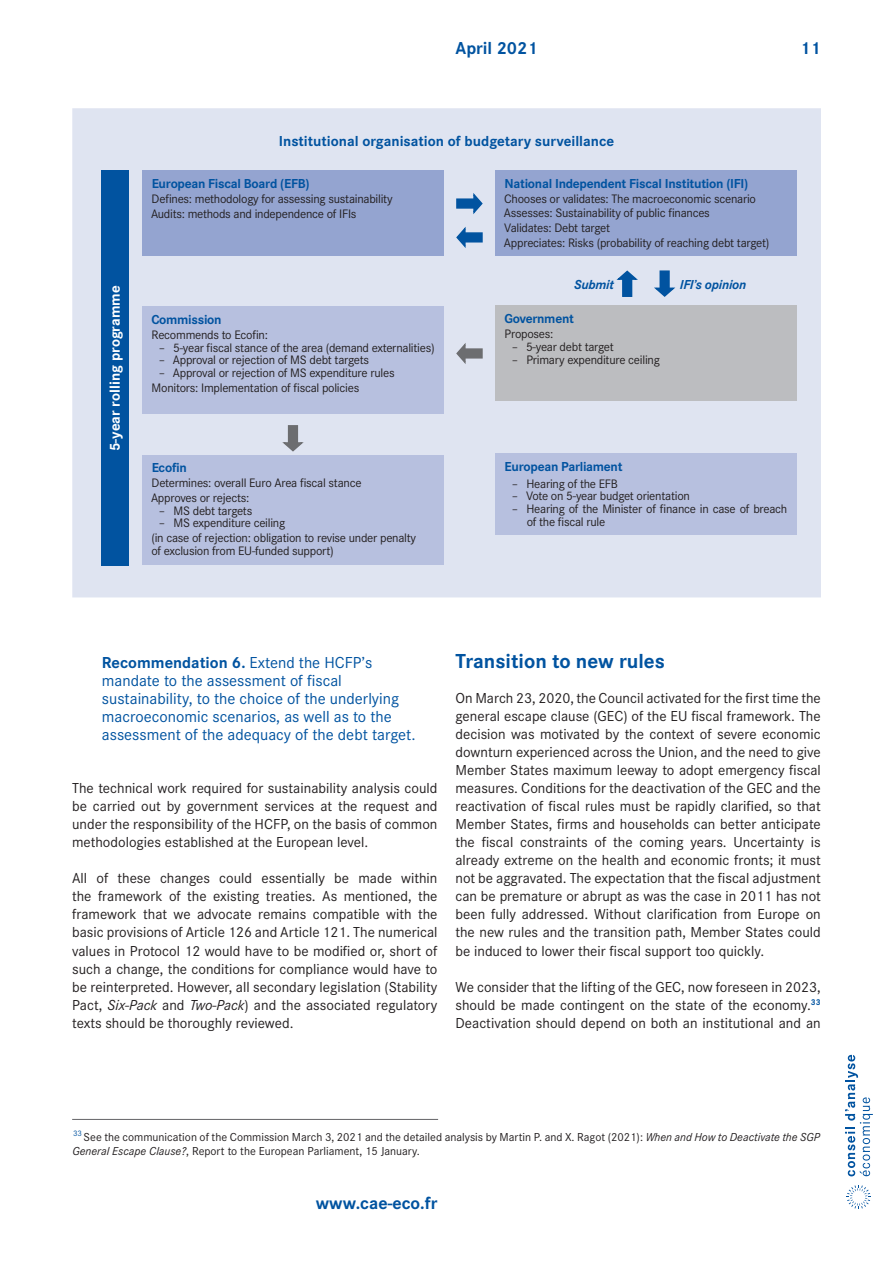
<style>
.page{position:relative;width:893px;height:1263px;background:#fff}
.page>*{position:absolute;margin:0;border:0;box-sizing:border-box;transform-origin:0 0}
.Intertitre___Niveau{font:700 21px "Corporate S";color:#0153a0}
.t1{font:700 18px "Corporate S";color:#0153a0}
.Texte___Exergue{font:16.5px/18px "Corporate S";color:#0153a0}
.Texte___Normal{font:15px/18px "Corporate S";color:#231f20;text-align:justify}
.Illustration___Titre{font:700 15px "Corporate S";color:#0153a0}
.Texte___Normal-2{font:700 15px "Corporate S";color:#fff}
.Texte___Normal-3{font:700 13.5px "Corporate S";letter-spacing:-.02em;color:#0153a0}
.Texte___Normal-4{font:italic 700 13.5px "Corporate S";letter-spacing:-.02em;color:#0153a0}
.Texte___Normal-5{font:12.75px/12.8px "Corporate S";letter-spacing:-.02em;color:#231f20}
.Texte___Note_BdP{font:12px/13.5px "Corporate S";color:#231f20}
.Texte___Note_BdP-2{font:8.25px "Corporate S";color:#0153a0}
.s1{font-weight:700}
.s2{font-style:italic}
</style>
<div class="page">
<svg style="left:845px;top:1055px;width:28px;height:121px"></svg>
<svg style="left:847px;top:1185px;width:24px;height:24px"></svg>
<hr style="left:72px;top:1119px;width:366px;height:1px;background:#636366">
<div style="left:72px;top:108px;width:749px;height:489px;background:#dfe4f1"></div>
<div style="left:142px;top:170px;width:301px;height:86px;background:#94a4d0"></div>
<div style="left:495px;top:170px;width:301px;height:86px;background:#94a4d0"></div>
<div style="left:142px;top:306px;width:301px;height:108px;background:#b7c0df"></div>
<div style="left:142px;top:455px;width:301px;height:109px;background:#b7c0df"></div>
<div style="left:495px;top:306px;width:301px;height:95px;background:#bcbdc0"></div>
<div style="left:495px;top:453px;width:301px;height:81px;background:#b7c0df"></div>
<div style="left:101px;top:170px;width:27px;height:396px;background:#0153a0"></div>
<div style="left:288px;top:425px;width:10px;height:19px;background:#6c6d70"></div>
<svg style="left:282px;top:441px;width:22px;height:11px"></svg>
<div style="left:464px;top:348px;width:19px;height:11px;background:#6c6d70;border:2px solid #6c6d70"></div>
<svg style="left:456px;top:343px;width:10px;height:21px"></svg>
<div style="left:659px;top:270px;width:11px;height:19px;background:#0153a0;border:2px solid #0153a0"></div>
<svg style="left:654px;top:287px;width:22px;height:10px"></svg>
<div style="left:622px;top:278px;width:10px;height:19px;background:#0153a0;border:2px solid #0153a0"></div>
<svg style="left:616px;top:270px;width:22px;height:11px"></svg>
<div style="left:464px;top:232px;width:19px;height:10px;background:#0153a0;border:2px solid #0153a0"></div>
<svg style="left:456px;top:227px;width:10px;height:21px"></svg>
<div style="left:456px;top:198px;width:19px;height:11px;background:#0153a0;border:2px solid #0153a0"></div>
<svg style="left:473px;top:193px;width:10px;height:21px"></svg>
<p class="t1" style="left:455px;top:36px;width:84px">April 2021</p>
<p class="t1" style="left:800px;top:36px;width:22px">11</p>
<p class="Texte___Normal-2" style="left:104px;top:451px;width:167px;rotate:-90deg">5-year rolling programme</p>
<p class="Illustration___Titre" style="left:279px;top:131px;width:337px">Institutional organisation of budgetary surveillance</p>
<p class="Texte___Normal-3" style="left:152px;top:174px;width:159px">European Fiscal Board (EFB)</p>
<p class="Texte___Normal-5" style="left:152px;top:192px;width:242px">Defines: methodology for assessing sustainability</p>
<p class="Texte___Normal-5" style="left:151px;top:206px;width:207px">Audits: methods and independence of IFIs</p>
<p class="Texte___Normal-3" style="left:505px;top:174px;width:245px">National Independent Fiscal Institution (IFI)</p>
<p class="Texte___Normal-5" style="left:504px;top:191px;width:253px">Chooses or validates: The macroeconomic scenario</p>
<p class="Texte___Normal-5" style="left:504px;top:206px;width:207px">Assesses: Sustainability of public finances</p>
<p class="Texte___Normal-5" style="left:504px;top:221px;width:107px">Validates: Debt target</p>
<p class="Texte___Normal-5" style="left:504px;top:236px;width:267px">Appreciates: Risks (probability of reaching debt target)</p>
<p class="Texte___Normal-3" style="left:151px;top:310px;width:72px">Commission</p>
<p class="Texte___Normal-5" style="left:152px;top:328px;width:118px">Recommends to Ecofin:</p>
<p class="Texte___Normal-5" style="left:159px;top:340px;width:277px">– 5-year fiscal stance of the area (demand externalities)</p>
<p class="Texte___Normal-5" style="left:159px;top:353px;width:212px">– Approval or rejection of MS debt targets</p>
<p class="Texte___Normal-5" style="left:159px;top:366px;width:237px">– Approval or rejection of MS expenditure rules</p>
<p class="Texte___Normal-5" style="left:152px;top:381px;width:209px">Monitors: Implementation of fiscal policies</p>
<p class="Texte___Normal-3" style="left:152px;top:458px;width:37px">Ecofin</p>
<p class="Texte___Normal-5" style="left:152px;top:476px;width:211px">Determines: overall Euro Area fiscal stance</p>
<p class="Texte___Normal-5" style="left:151px;top:491px;width:100px">Approves or rejects:</p>
<p class="Texte___Normal-5" style="left:159px;top:504px;width:95px">– MS debt targets</p>
<p class="Texte___Normal-5" style="left:159px;top:516px;width:128px">– MS expenditure ceiling</p>
<p class="Texte___Normal-5" style="left:151px;top:531px;width:266px">(in case of rejection: obligation to revise under penalty of exclusion from EU-funded support)</p>
<p class="Texte___Normal-4" style="left:575px;top:275px;width:41px">Submit</p>
<p class="Texte___Normal-4" style="left:680px;top:275px;width:68px">IFI’s opinion</p>
<p class="Texte___Normal-3" style="left:504px;top:310px;width:71px">Government</p>
<p class="Texte___Normal-5" style="left:505px;top:327px;width:50px">Proposes:</p>
<p class="Texte___Normal-5" style="left:512px;top:340px;width:103px">– 5-year debt target</p>
<p class="Texte___Normal-5" style="left:512px;top:353px;width:150px">– Primary expenditure ceiling</p>
<p class="Texte___Normal-3" style="left:505px;top:457px;width:119px">European Parliament</p>
<p class="Texte___Normal-5" style="left:512px;top:477px;width:108px">– Hearing of the EFB</p>
<p class="Texte___Normal-5" style="left:512px;top:489px;width:180px">– Vote on 5-year budget orientation</p>
<p class="Texte___Normal-5" style="left:527px;top:502px;width:262px;text-indent:-15px">– Hearing of the Minister of finance in case of breach of the fiscal rule</p>
<p class="Texte___Exergue" style="left:102px;top:652px;width:315px"><span class="s1">Recommendation 6.</span> Extend the HCFP’s mandate to the assessment of fiscal sustainability, to the choice of the underlying macroeconomic scenarios, as well as to the assessment of the adequacy of the debt target.</p>
<p class="Texte___Normal" style="left:72px;top:779px;width:367px">The technical work required for sustainability analysis could be carried out by government services at the request and under the responsibility of the HCFP, on the basis of common methodologies established at the European level.</p>
<p class="Texte___Normal" style="left:72px;top:869px;width:367px">All of these changes could essentially be made within the framework of the existing treaties. As mentioned, the framework that we advocate remains compatible with the basic provisions of Article 126 and Article 121. The numerical values in Protocol 12 would have to be modified or, short of such a change, the conditions for compliance would have to be reinterpreted. However, all secondary legislation (Stability Pact, <span class="s2">Six-Pack</span> and <span class="s2">Two-Pack</span>) and the associated regulatory texts should be thoroughly reviewed.</p>
<p class="Intertitre___Niveau" style="left:455px;top:646px;width:211px">Transition to new rules</p>
<p class="Texte___Normal" style="left:455px;top:688px;width:367px">On March 23, 2020, the Council activated for the first time the general escape clause (GEC) of the EU fiscal framework. The decision was motivated by the context of severe economic downturn experienced across the Union, and the need to give Member States maximum leeway to adopt emergency fiscal measures. Conditions for the deactivation of the GEC and the reactivation of fiscal rules must be rapidly clarified, so that Member States, firms and households can better anticipate the fiscal constraints of the coming years. Uncertainty is already extreme on the health and economic fronts; it must not be aggravated. The expectation that the fiscal adjustment can be premature or abrupt as was the case in 2011 has not been fully addressed. Without clarification from Europe on the new rules and the transition path, Member States could be induced to lower their fiscal support too quickly.</p>
<p class="Texte___Normal" style="left:455px;top:977px;width:367px">We consider that the lifting of the GEC, now foreseen in 2023, should be made contingent on the state of the economy.<sup>33<br></sup>Deactivation should depend on both an institutional and an</p>
<p class="Texte___Note_BdP-2" style="left:73px;top:1127px;width:10px">33</p>
<p class="Texte___Note_BdP" style="left:72px;top:1130px;width:749px;text-indent:11px">See the communication of the Commission March 3, 2021 and the detailed analysis by Martin P. and X. Ragot (2021): <span class="s2">When and How to Deactivate the SGP<br>General Escape Clause?</span>, Report to the European Parliament, 15 January.</p>
<p class="t1" style="left:316px;top:1190px;width:123px">www.cae-eco.fr</p>
</div>
